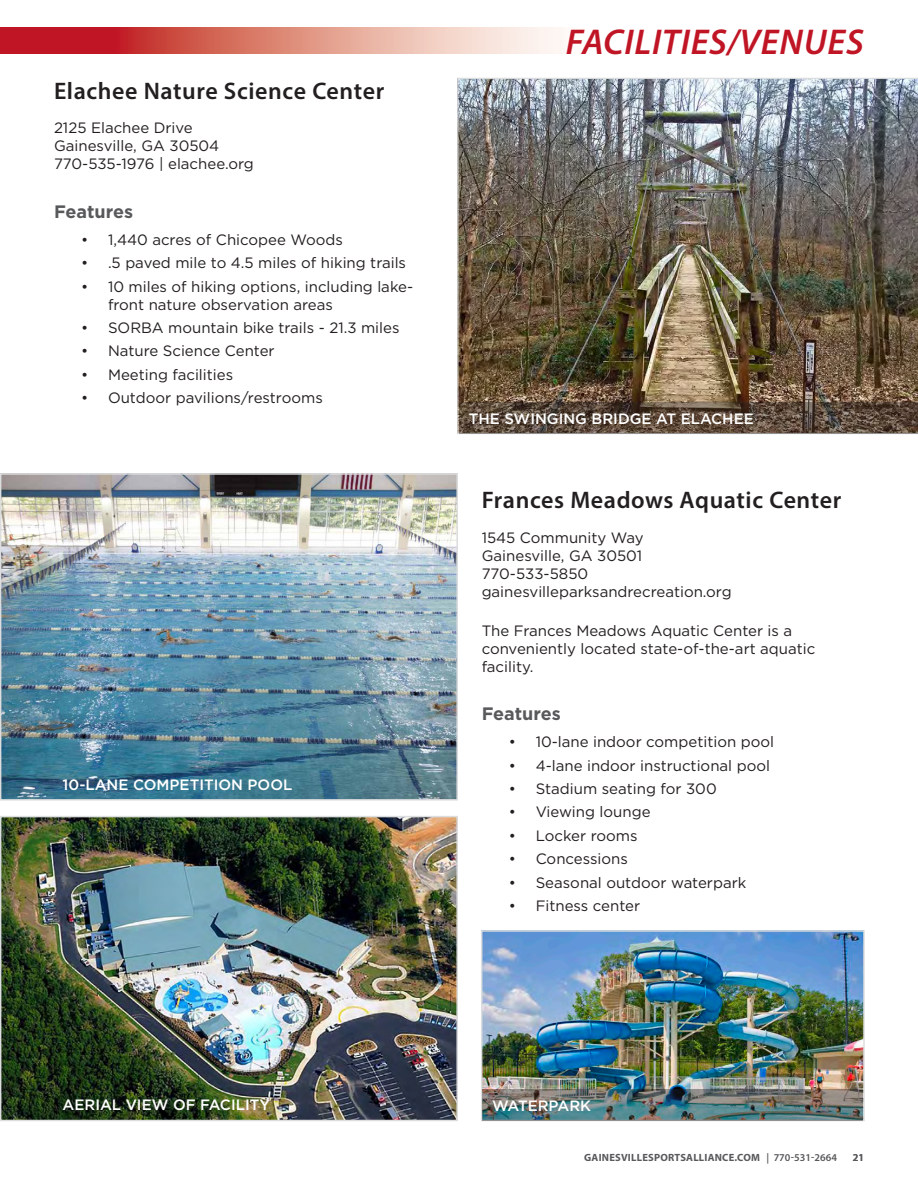
<style>
.page{position:relative;width:918px;height:1188px;background:#fff}
.page>*{position:absolute;margin:0;border:0;box-sizing:border-box;transform-origin:0 0}
.t1{font:italic 600 36px "Myriad Pro";letter-spacing:.02em;color:#c01525}
.t2{font:600 24px "Myriad Pro";letter-spacing:.025em;color:#231f20}
.t3{font:700 18px "Gotham";color:#58595b}
.t4{font:15px/18px "Gotham";color:#231f20}
.t5{font:500 15px "Gotham";color:#fff}
.t6{font:700 10.5px "Myriad Pro";letter-spacing:.02em;color:#58595b}
.t7{font:600 10.5px "Myriad Pro";color:#58595b}
.s1{font-weight:600}
</style>
<div class="page">
<svg style="left:1px;top:27px;width:561px;height:27px;background:#dc817a"></svg>
<img style="left:457px;top:78px;width:461px;height:356px">
<img style="left:3px;top:476px;width:452px;height:322px">
<div style="left:0;top:473px;width:458px;height:328px;border:2px solid #dcddde"></div>
<img style="left:3px;top:819px;width:452px;height:299px">
<div style="left:0;top:816px;width:458px;height:305px;border:2px solid #dcddde"></div>
<img style="left:484px;top:933px;width:378px;height:155px">
<div style="left:481px;top:930px;width:384px;height:191px;border:2px solid #dcddde"></div>
<img style="left:485px;top:1091px;width:376px;height:27px">
<svg style="left:458px;top:402px;width:460px;height:32px;background:#5d4c3f"></svg>
<h2 class="t2" style="left:54px;top:76px;width:332px">Elachee Nature Science Center</h2>
<p class="t4" style="left:54px;top:119px;width:201px">2125 Elachee Drive<br>Gainesville, GA 30504<br>770-535-1976 | elachee.org</p>
<p class="t3" style="left:54px;top:199px;width:81px">Features</p>
<p class="t4" style="left:81px;top:230px;width:263px">• 1,440 acres of Chicopee Woods</p>
<p class="t4" style="left:81px;top:254px;width:327px">• .5 paved mile to 4.5 miles of hiking trails</p>
<p class="t4" style="left:108px;top:277px;width:307px;text-indent:-27px">• 10 miles of hiking options, including lake&shy;front nature observation areas</p>
<p class="t4" style="left:81px;top:318px;width:320px">• SORBA mountain bike trails - 21.3 miles</p>
<p class="t4" style="left:81px;top:342px;width:195px">• Nature Science Center</p>
<p class="t4" style="left:81px;top:365px;width:154px">• Meeting facilities</p>
<p class="t4" style="left:81px;top:389px;width:243px">• Outdoor pavilions/restrooms</p>
<p class="t5" style="left:63px;top:775px;width:231px">10-LANE COMPETITION POOL</p>
<h1 class="t1" style="left:566px;top:19px;width:299px">FACILITIES/VENUES</h1>
<p class="t5" style="left:469px;top:409px;width:287px">THE SWINGING BRIDGE AT ELACHEE</p>
<h2 class="t2" style="left:482px;top:485px;width:361px">Frances Meadows Aquatic Center</h2>
<p class="t4" style="left:482px;top:528px;width:252px">1545 Community Way<br>Gainesville, GA 30501<br>770-533-5850 gainesvilleparksandrecreation.org</p>
<p class="t4" style="left:482px;top:621px;width:335px">The Frances Meadows Aquatic Center is a conveniently located state-of-the-art aquatic facility.</p>
<p class="t3" style="left:482px;top:702px;width:81px">Features</p>
<p class="t4" style="left:509px;top:732px;width:267px">• 10-lane indoor competition pool</p>
<p class="t4" style="left:509px;top:756px;width:263px">• 4-lane indoor instructional pool</p>
<p class="t4" style="left:509px;top:779px;width:210px">• Stadium seating for 300</p>
<p class="t4" style="left:509px;top:803px;width:143px">• Viewing lounge</p>
<p class="t4" style="left:509px;top:826px;width:130px">• Locker rooms</p>
<p class="t4" style="left:509px;top:849px;width:121px">• Concessions</p>
<p class="t4" style="left:509px;top:873px;width:239px">• Seasonal outdoor waterpark</p>
<p class="t4" style="left:509px;top:896px;width:133px">• Fitness center</p>
<p class="t5" style="left:63px;top:1095px;width:209px">AERIAL VIEW OF FACILITY</p>
<p class="t5" style="left:492px;top:1096px;width:101px">WATERPARK</p>
<p class="t6" style="left:584px;top:1151px;width:254px">GAINESVILLESPORTSALLIANCE.COM <span class="s1">| 770-531-2664</span></p>
<p class="t7" style="left:853px;top:1151px;width:13px">21</p>
</div>
